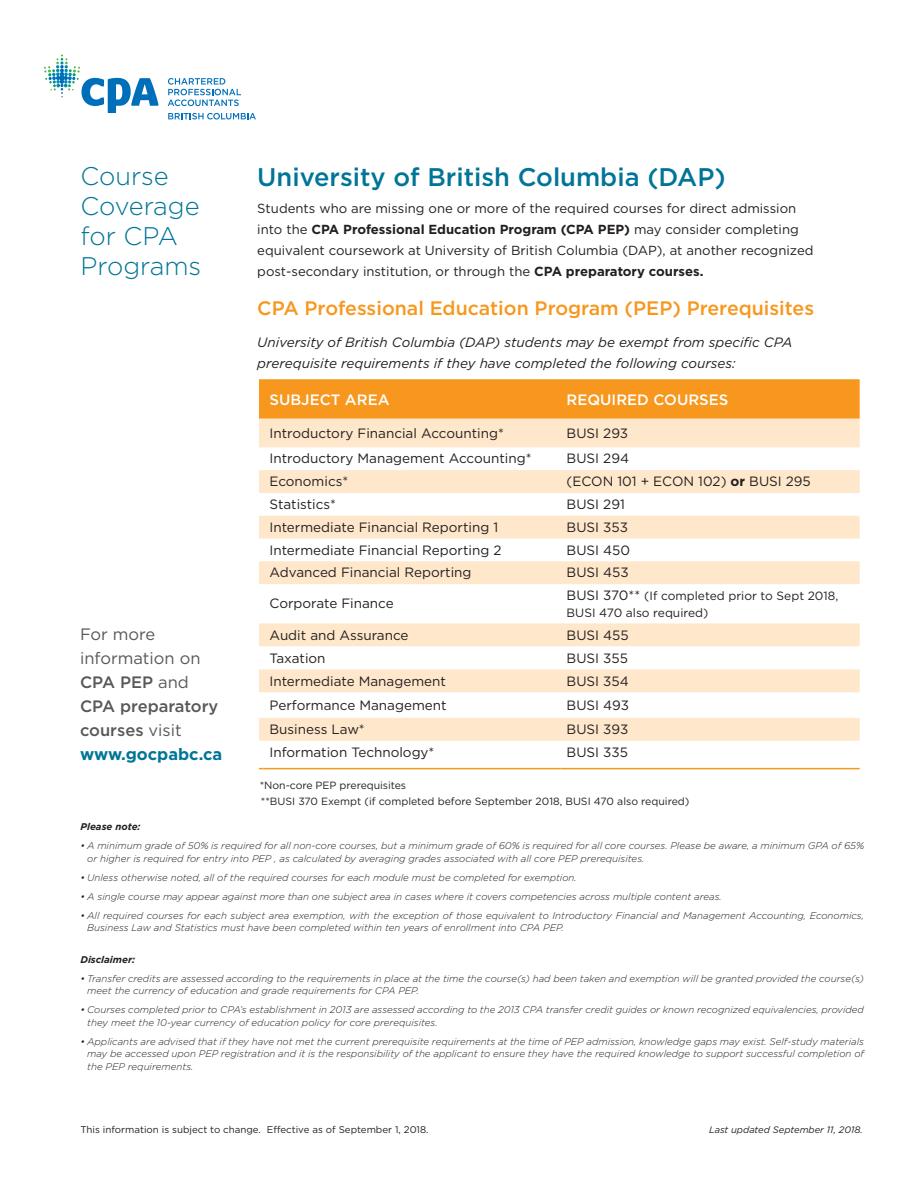
<style>
.page{position:relative;width:918px;height:1188px;background:#fff}
.page>*{position:absolute;margin:0;border:0;box-sizing:border-box;transform-origin:0 0}
.University__flush_le{font:500 25.5px "Gotham";color:#007597}
.Master_-_Course_Cove{font:300 25.5px/30px "Gotham";color:#007597}
.Body_new{font:500 19.5px "Gotham";color:#f7971d}
.Master_-_For_more_in{font:16.5px/24px "Gotham";color:#57585a}
.Master_-_Web_address{font:700 16.5px "Gotham";color:#007597}
.Master_-_For_more_in-2{font:500 16.5px "Gotham";color:#57585a}
.table_heading{font:500 15px "Gotham";color:#fff}
.table_text{font:13.5px "Gotham";color:#231f20}
.Body_italic{font:italic 13.5px/21px "Gotham";color:#231f20}
.Body_new-2{font:13.2px/21px "Gotham";color:#231f20}
.Body_new-3{font:700 13.2px "Gotham";color:#231f20}
.table_text-2{font:12px/16.5px "Gotham";color:#231f20}
.Italic_Notes_header{font:10.5px "Gotham";color:#231f20}
.t1{font:italic 300 9.75px/12.3px "Gotham";color:#231f20}
.italicNotes{font:9.75px "Gotham";color:#231f20}
.italicNotes-2{font:italic 700 9.75px "Gotham";color:#231f20}
.t2{font:italic 9.3px "Gotham";color:#231f20}
.s1{font-weight:500}
.s2{font-weight:400}
.s3{font-weight:700}
.s4{font-size:13.5px}
</style>
<div class="page">
<svg style="left:168px;top:78px;width:73px;height:28px"></svg>
<svg style="left:44px;top:54px;width:114px;height:59px"></svg>
<svg style="left:168px;top:113px;width:88px;height:7px"></svg>
<div style="left:259px;top:379px;width:601px;height:40px;background:#f7971d"></div>
<svg style="left:259px;top:419px;width:601px;height:322px"></svg>
<hr style="left:263px;top:768px;width:298px;height:1px;background:#f7971d">
<hr style="left:561px;top:768px;width:299px;height:1px;background:#f7971d">
<p class="Master_-_Course_Cove" style="left:80px;top:160px;width:122px">Course<br>Coverage for CPA<br>Programs</p>
<p class="Master_-_For_more_in" style="left:80px;top:622px;width:140px">For more information on<br><span class="s1">CPA PEP</span> and<br><span class="s1">CPA preparatory</span></p>
<p class="Master_-_For_more_in-2" style="left:80px;top:720px;width:103px">courses <span class="s2">visit</span></p>
<p class="Master_-_Web_address" style="left:80px;top:743px;width:144px">www.gocpabc.ca</p>
<p class="University__flush_le" style="left:257px;top:160px;width:470px">University of British Columbia (DAP)</p>
<p class="Body_new-2" style="left:257px;top:197px;width:540px">Students who are missing one or more of the required courses for direct admission</p>
<p class="Body_new-3" style="left:257px;top:220px;width:543px"><span class="s2">into the</span> CPA Professional Education Program (CPA PEP) <span class="s2">may consider completing</span></p>
<p class="Body_new-2" style="left:257px;top:239px;width:558px">equivalent coursework at University of British Columbia (DAP), at another recognized post-secondary institution, or through the <span class="s3">CPA preparatory courses.</span></p>
<p class="Body_new" style="left:257px;top:296px;width:558px">CPA Professional Education Program (PEP) Prerequisites</p>
<p class="Body_italic" style="left:257px;top:331px;width:537px">University of British Columbia (DAP) students may be exempt from specific CPA prerequisite requirements if they have completed the following courses:</p>
<p class="table_heading" style="left:269px;top:390px;width:122px">SUBJECT AREA</p>
<p class="table_heading" style="left:567px;top:390px;width:163px">REQUIRED COURSES</p>
<p class="table_text" style="left:269px;top:424px;width:236px">Introductory Financial Accounting*</p>
<p class="table_text" style="left:567px;top:424px;width:63px">BUSI 293</p>
<p class="table_text" style="left:269px;top:450px;width:264px">Introductory Management Accounting*</p>
<p class="table_text" style="left:567px;top:450px;width:64px">BUSI 294</p>
<p class="table_text" style="left:269px;top:473px;width:80px">Economics*</p>
<p class="table_text" style="left:567px;top:473px;width:246px">(ECON 101 + ECON 102) <span class="s3">or</span> BUSI 295</p>
<p class="table_text" style="left:269px;top:496px;width:68px">Statistics*</p>
<p class="table_text" style="left:567px;top:496px;width:60px">BUSI 291</p>
<p class="table_text" style="left:269px;top:518px;width:230px">Intermediate Financial Reporting 1</p>
<p class="table_text" style="left:567px;top:518px;width:63px">BUSI 353</p>
<p class="table_text" style="left:269px;top:541px;width:234px">Intermediate Financial Reporting 2</p>
<p class="table_text" style="left:567px;top:541px;width:65px">BUSI 450</p>
<p class="table_text" style="left:269px;top:564px;width:204px">Advanced Financial Reporting</p>
<p class="table_text" style="left:567px;top:564px;width:64px">BUSI 453</p>
<p class="table_text" style="left:269px;top:595px;width:126px">Corporate Finance</p>
<p class="table_text-2" style="left:567px;top:587px;width:273px"><span class="s4">BUSI 370**</span> (If completed prior to Sept 2018,<br>BUSI 470 also required)</p>
<p class="table_text" style="left:269px;top:626px;width:141px">Audit and Assurance</p>
<p class="table_text" style="left:567px;top:626px;width:64px">BUSI 455</p>
<p class="table_text" style="left:269px;top:649px;width:58px">Taxation</p>
<p class="table_text" style="left:567px;top:649px;width:63px">BUSI 355</p>
<p class="table_text" style="left:269px;top:672px;width:178px">Intermediate Management</p>
<p class="table_text" style="left:567px;top:672px;width:64px">BUSI 354</p>
<p class="table_text" style="left:269px;top:696px;width:179px">Performance Management</p>
<p class="table_text" style="left:567px;top:696px;width:64px">BUSI 493</p>
<p class="table_text" style="left:269px;top:721px;width:97px">Business Law*</p>
<p class="table_text" style="left:567px;top:721px;width:63px">BUSI 393</p>
<p class="table_text" style="left:269px;top:743px;width:166px">Information Technology*</p>
<p class="table_text" style="left:567px;top:743px;width:63px">BUSI 335</p>
<p class="Italic_Notes_header" style="left:260px;top:778px;width:148px">*Non-core PEP prerequisites</p>
<p class="Italic_Notes_header" style="left:261px;top:794px;width:430px">**BUSI 370 Exempt (if completed before September 2018, BUSI 470 also required)</p>
<p class="italicNotes-2" style="left:80px;top:820px;width:62px">Please note:</p>
<p class="t1" style="left:87px;top:839px;width:778px;text-indent:-7px">• A minimum grade of 50% is required for all non-core courses, but a minimum grade of 60% is required for all core courses. Please be aware, a minimum GPA of 65% or higher is required for entry into PEP , as calculated by averaging grades associated with all core PEP prerequisites.</p>
<p class="t1" style="left:80px;top:871px;width:498px">• Unless otherwise noted, all of the required courses for each module must be completed for exemption.</p>
<p class="t1" style="left:80px;top:890px;width:643px">• A single course may appear against more than one subject area in cases where it covers competencies across multiple content areas.</p>
<p class="t1" style="left:87px;top:909px;width:778px;text-indent:-7px">• All required courses for each subject area exemption, with the exception of those equivalent to Introductory Financial and Management Accounting, Economics,<br>Business Law and Statistics must have been completed within ten years of enrollment into CPA PEP.</p>
<p class="italicNotes-2" style="left:80px;top:953px;width:56px">Disclaimer:</p>
<p class="t1" style="left:87px;top:972px;width:778px;text-indent:-7px">• Transfer credits are assessed according to the requirements in place at the time the course(s) had been taken and exemption will be granted provided the course(s) meet the currency of education and grade requirements for CPA PEP.</p>
<p class="t1" style="left:87px;top:1004px;width:778px;text-indent:-7px">• Courses completed prior to CPA’s establishment in 2013 are assessed according to the 2013 CPA transfer credit guides or known recognized equivalencies, provided they meet the 10-year currency of education policy for core prerequisites.</p>
<p class="t1" style="left:87px;top:1035px;width:778px;text-align:justify;text-indent:-7px">• Applicants are advised that if they have not met the current prerequisite requirements at the time of PEP admission, knowledge gaps may exist. Self-study materials may be accessed upon PEP registration and it is the responsibility of the applicant to ensure they have the required knowledge to support successful completion of the PEP requirements.</p>
<p class="italicNotes" style="left:80px;top:1123px;width:350px">This information is subject to change. Effective as of September 1, 2018.</p>
<p class="t2" style="left:709px;top:1124px;width:155px">Last updated September 11, 2018.</p>
</div>
